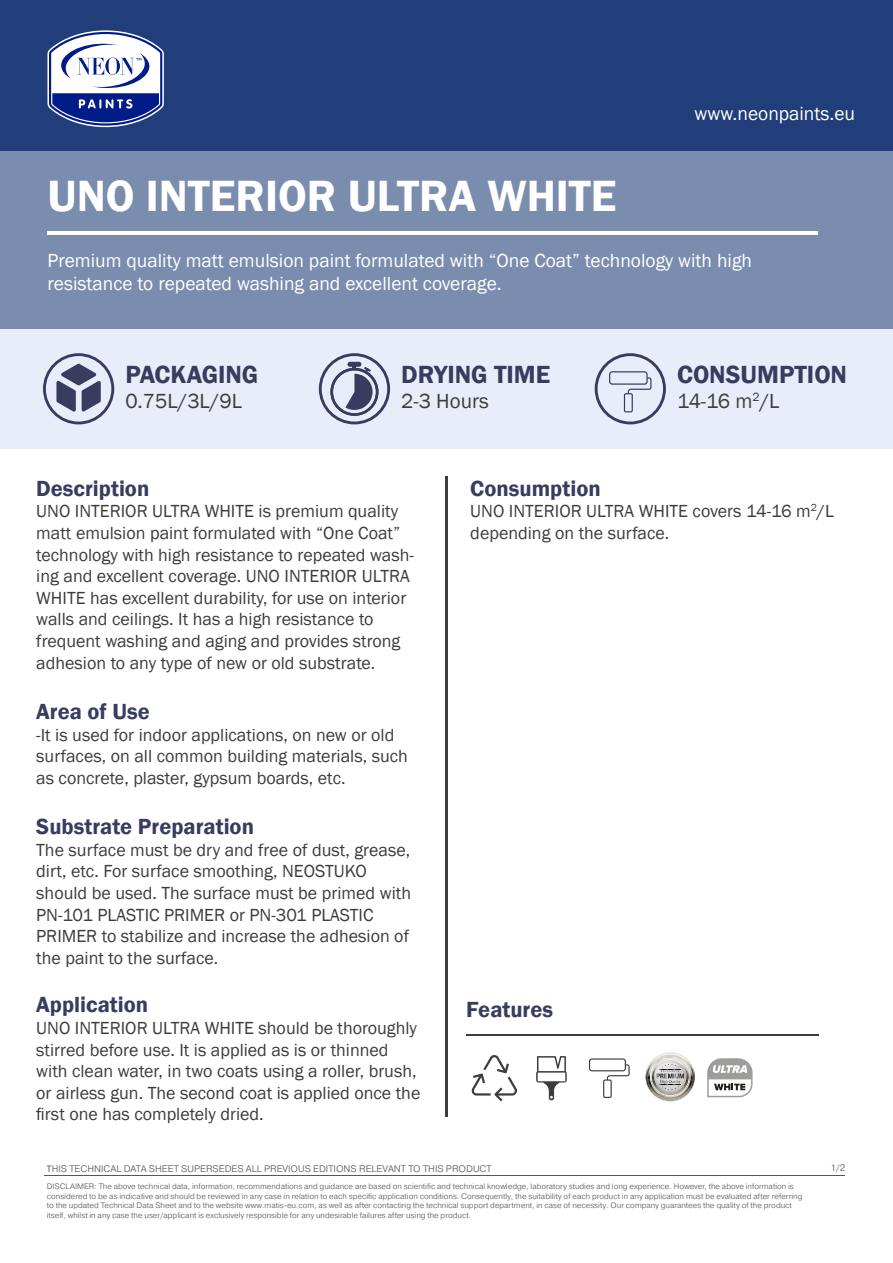
<style>
.page{position:relative;width:893px;height:1263px;background:#fff}
.page>*{position:absolute;margin:0;border:0;box-sizing:border-box;transform-origin:0 0}
.t1{font:600 45px "Franklin Gothic";color:#fff}
.t2{font:600 25.5px "Franklin Gothic";color:#383c5e}
.t3{font:600 22.5px "Franklin Gothic";color:#383c5e}
.t4{font:21px "Franklin Gothic";color:#3c3c3b}
.t5{font:19.5px/23.4px "Franklin Gothic";color:#fff}
.t6{font:18px/21.6px "Franklin Gothic";color:#3c3c3b}
.t7{font:300 9.45px "Pragmatica";color:#575756}
.t8{font:300 7.95px/9.4px "Pragmatica";color:#575756}
.s1{font-family:"Myriad Pro";font-weight:400}
</style>
<div class="page">
<div style="left:0;top:329px;width:893px;height:120px;background:#e8edf9"></div>
<div style="left:0;top:0;width:893px;height:329px;background:#7b8daf"></div>
<div style="left:0;top:0;width:893px;height:151px;background:#223e7a"></div>
<hr style="left:47px;top:231px;width:771px;height:3px;background:#fff">
<hr style="left:445px;top:476px;width:2px;height:641px;background:#3c3c3b">
<svg style="left:43px;top:353px;width:71px;height:71px"></svg>
<svg style="left:319px;top:353px;width:71px;height:71px"></svg>
<div style="left:347px;top:362px;width:14px;height:5px;background:#383c5e;border-radius:3px"></div>
<svg style="left:595px;top:353px;width:71px;height:71px"></svg>
<hr style="left:45px;top:1175px;width:800px;height:1px;background:#575756">
<hr style="left:466px;top:1034px;width:352px;height:1px;background:#3c3c3b">
<svg style="left:471px;top:1055px;width:46px;height:46px"></svg>
<svg style="left:589px;top:1058px;width:41px;height:40px"></svg>
<svg style="left:536px;top:1056px;width:31px;height:44px"></svg>
<svg style="left:47px;top:30px;width:117px;height:97px;background:#8b98c5"></svg>
<svg style="left:646px;top:1052px;width:49px;height:49px"></svg>
<svg style="left:707px;top:1058px;width:46px;height:40px"></svg>
<h1 class="t1" style="left:47px;top:168px;width:571px">UNO INTERIOR ULTRA WHITE</h1>
<p class="t5" style="left:694px;top:102px;width:162px">www.neonpaints.eu</p>
<p class="t5" style="left:47px;top:249px;width:706px">Premium quality matt emulsion paint formulated with “One Coat” technology with high resistance to repeated washing and excellent coverage.</p>
<h2 class="t2" style="left:125px;top:358px;width:134px">PACKAGING</h2>
<p class="t4" style="left:125px;top:388px;width:118px">0.75L/3L/9L</p>
<h2 class="t2" style="left:401px;top:358px;width:151px">DRYING TIME</h2>
<p class="t4" style="left:401px;top:388px;width:89px">2-3 Hours</p>
<h2 class="t2" style="left:677px;top:358px;width:172px">CONSUMPTION</h2>
<p class="t4" style="left:677px;top:388px;width:104px">14-16 m<sup>2</sup>/L</p>
<p class="t3" style="left:36px;top:474px;width:115px">Description</p>
<p class="t6" style="left:36px;top:501px;width:379px">UNO INTERIOR ULTRA WHITE is premium quality matt emulsion paint formulated with “One Coat” technology with high resistance to repeated wash&shy;ing and excellent coverage. UNO INTERIOR ULTRA WHITE has excellent durability, for use on interior walls and ceilings. It has a high resistance to frequent washing and aging and provides strong adhesion to any type of new or old substrate.</p>
<p class="t3" style="left:36px;top:698px;width:115px">Area of Use</p>
<p class="t6" style="left:36px;top:724px;width:373px">-It is used for indoor applications, on new or old surfaces, on all common building materials, such as concrete, plaster, gypsum boards, etc.</p>
<p class="t3" style="left:36px;top:813px;width:219px">Substrate Preparation</p>
<p class="t6" style="left:36px;top:839px;width:376px">The surface must be dry and free of dust, grease, dirt, etc. For surface smoothing, NEOSTUKO should be used. The surface must be primed with PN-101 PLASTIC PRIMER or PN-301 PLASTIC PRIMER to stabilize and increase the adhesion of the paint to the surface.</p>
<p class="t3" style="left:36px;top:991px;width:113px">Application</p>
<p class="t6" style="left:36px;top:1018px;width:386px">UNO INTERIOR ULTRA WHITE should be thoroughly stirred before use. It is applied as is or thinned with clean water, in two coats using a roller, brush, or airless gun. The second coat is applied once the first one has completely dried.</p>
<p class="t3" style="left:470px;top:474px;width:132px">Consumption</p>
<p class="t6" style="left:470px;top:501px;width:365px">UNO INTERIOR ULTRA WHITE covers 14-16 m<sup>2</sup>/L depending on the surface.</p>
<p class="t3" style="left:466px;top:996px;width:88px">Features</p>
<p class="t7" style="left:47px;top:1163px;width:446px"><span class="s1">Τ</span>HIS TECHNICAL DATA SHEET SUPERSEDES ALL PREVIOUS EDITIONS RELEVANT TO THIS PRODUCT</p>
<p class="t7" style="left:830px;top:1161px;width:16px">1/2</p>
<p class="t8" style="left:47px;top:1182px;width:757px">DISCLAIMER: The above technical data, information, recommendations and guidance are based on scientific and technical knowledge, laboratory studies and long experience. However, the above information is considered to be as indicative and should be reviewed in any case in relation to each specific application conditions. Consequently, the suitability of each product in any application must be evaluated after referring to the updated Technical Data Sheet and to the website www.matis-eu.com, as well as after contacting the technical support department, in case of necessity. Our company guarantees the quality of the product itself, whilst in any case the user/applicant is exclusively responsible for any undesirable failures after using the product.</p>
</div>
